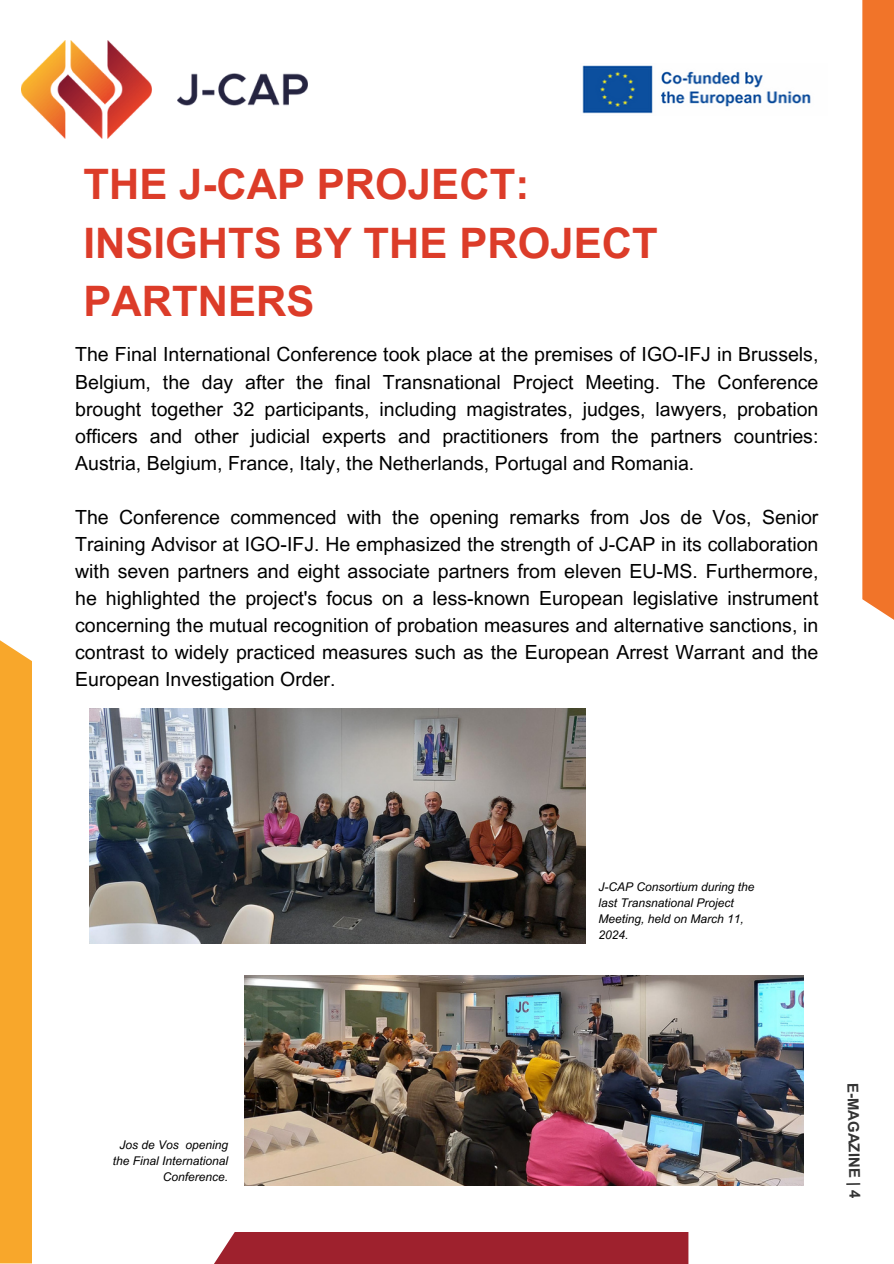
<style>
.page{position:relative;width:894px;height:1264px;background:#fff}
.page>*{position:absolute;margin:0;border:0;box-sizing:border-box;transform-origin:0 0}
.t1{font:700 42px/58.5px "Arial MT Pro";color:#dc3c29}
.t2{font:19.5px/27px "Arial MT Pro";color:#000;text-align:justify}
.t3{font:700 15px "Arial MT Pro";color:#000}
.t4{font:italic 12px/16px "Arial MT Pro";color:#000}
</style>
<div class="page">
<img style="left:22px;top:40px;width:286px;height:98px">
<div style="left:862px;top:0;width:31px;height:629px;background:#f17429"></div>
<div style="left:205px;top:1231px;width:483px;height:32px;background:#9e212d"></div>
<div style="left:0;top:631px;width:32px;height:632px;background:#f8a72b"></div>
<img style="left:582px;top:65px;width:229px;height:49px">
<img style="left:89px;top:708px;width:496px;height:235px">
<img style="left:244px;top:975px;width:559px;height:210px">
<h2 class="t1" style="left:83px;top:161px;width:576px">THE J-CAP PROJECT:<br>INSIGHTS BY THE PROJECT<br>PARTNERS</h2>
<p class="t2" style="left:75px;top:343px;width:744px">The Final International Conference took place at the premises of IGO-IFJ in Brussels, Belgium, the day after the final Transnational Project Meeting. The Conference brought together 32 participants, including magistrates, judges, lawyers, probation officers and other judicial experts and practitioners from the partners countries:<br>Austria, Belgium, France, Italy, the Netherlands, Portugal and Romania.</p>
<p class="t2" style="left:75px;top:505px;width:744px">The Conference commenced with the opening remarks from Jos de Vos, Senior Training Advisor at IGO-IFJ. He emphasized the strength of J-CAP in its collaboration with seven partners and eight associate partners from eleven EU-MS. Furthermore, he highlighted the project's focus on a less-known European legislative instrument concerning the mutual recognition of probation measures and alternative sanctions, in contrast to widely practiced measures such as the European Arrest Warrant and the European Investigation Order.</p>
<p class="t4" style="left:113px;top:1138px;width:117px;text-align:right">Jos de Vos opening the Final International<br>Conference.</p>
<p class="t4" style="left:598px;top:879px;width:158px">J-CAP Consortium during the last Transnational Project<br>Meeting, held on March 11,<br>2024.</p>
<p class="t3" style="left:858px;top:1082px;width:117px;rotate:89deg">E-MAGAZINE | 4</p>
</div>
